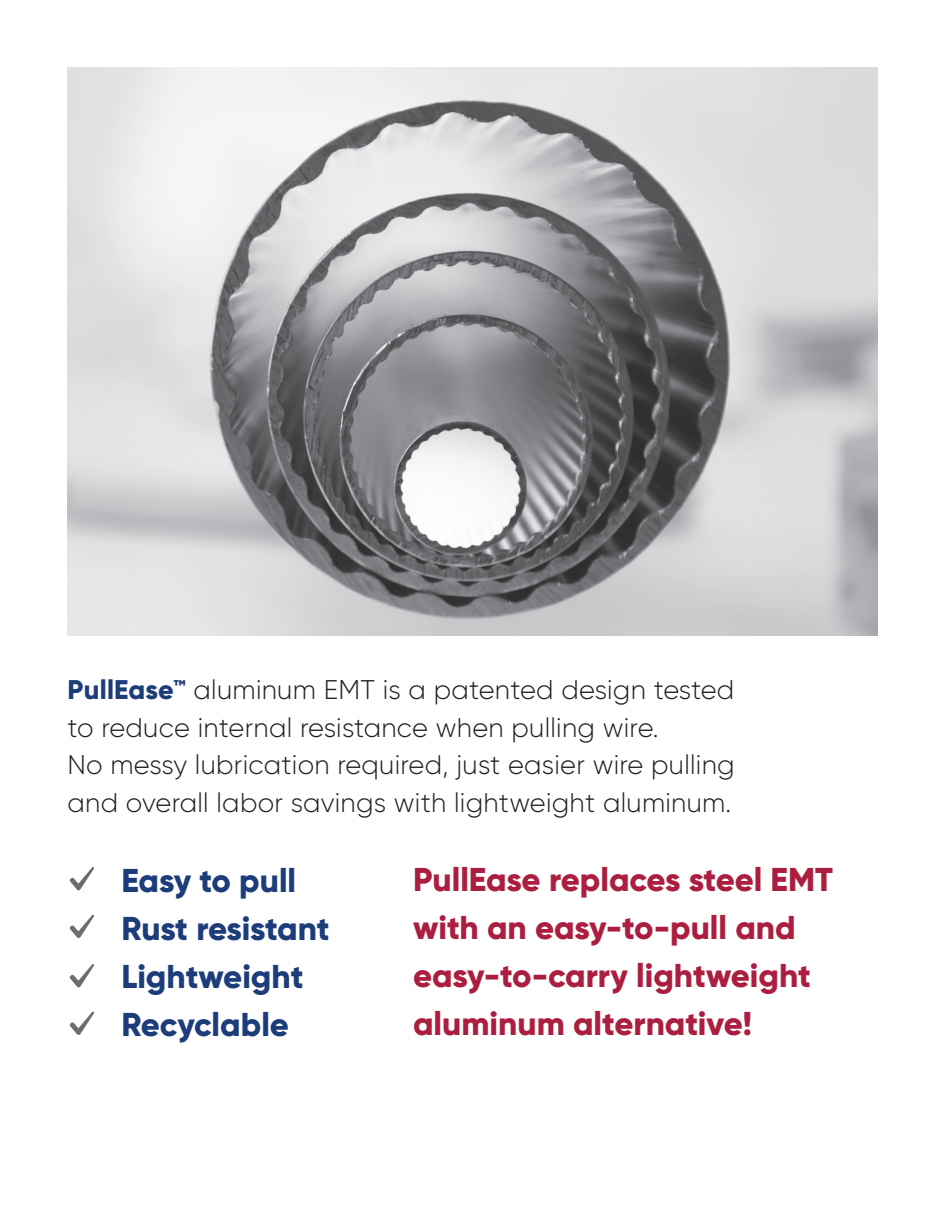
<style>
.page{position:relative;width:945px;height:1215px;background:#fff}
.page>*{position:absolute;margin:0;border:0;box-sizing:border-box;transform-origin:0 0}
.t1{font:800 33px/48px "Gilroy";color:#ac1e3f}
.t2{font:800 33px/48px "Gilroy";color:#1d3c7a}
.t3{font:300 27px/37.5px "Gilroy";letter-spacing:.01em;color:#231f20}
.s1{font-weight:800;color:#1d3c7a}
</style>
<div class="page">
<svg style="left:70px;top:867px;width:24px;height:24px"></svg>
<svg style="left:70px;top:914px;width:24px;height:24px"></svg>
<svg style="left:70px;top:964px;width:24px;height:24px"></svg>
<svg style="left:70px;top:1011px;width:25px;height:24px"></svg>
<img style="left:68px;top:68px;width:810px;height:568px">
<p class="t3" style="left:68px;top:671px;width:669px"><span class="s1">PullEase™</span> aluminum EMT is a patented design tested to reduce internal resistance when pulling wire.<br>No messy lubrication required, just easier wire pulling and overall labor savings with lightweight aluminum.</p>
<p class="t2" style="left:122px;top:856px;width:176px">Easy to pull</p>
<p class="t2" style="left:122px;top:904px;width:210px">Rust resistant</p>
<p class="t2" style="left:122px;top:952px;width:184px">Lightweight<br>Recyclable</p>
<p class="t1" style="left:413px;top:855px;width:421px">PullEase replaces steel EMT with an easy-to-pull and easy-to-carry lightweight aluminum alternative!</p>
</div>
